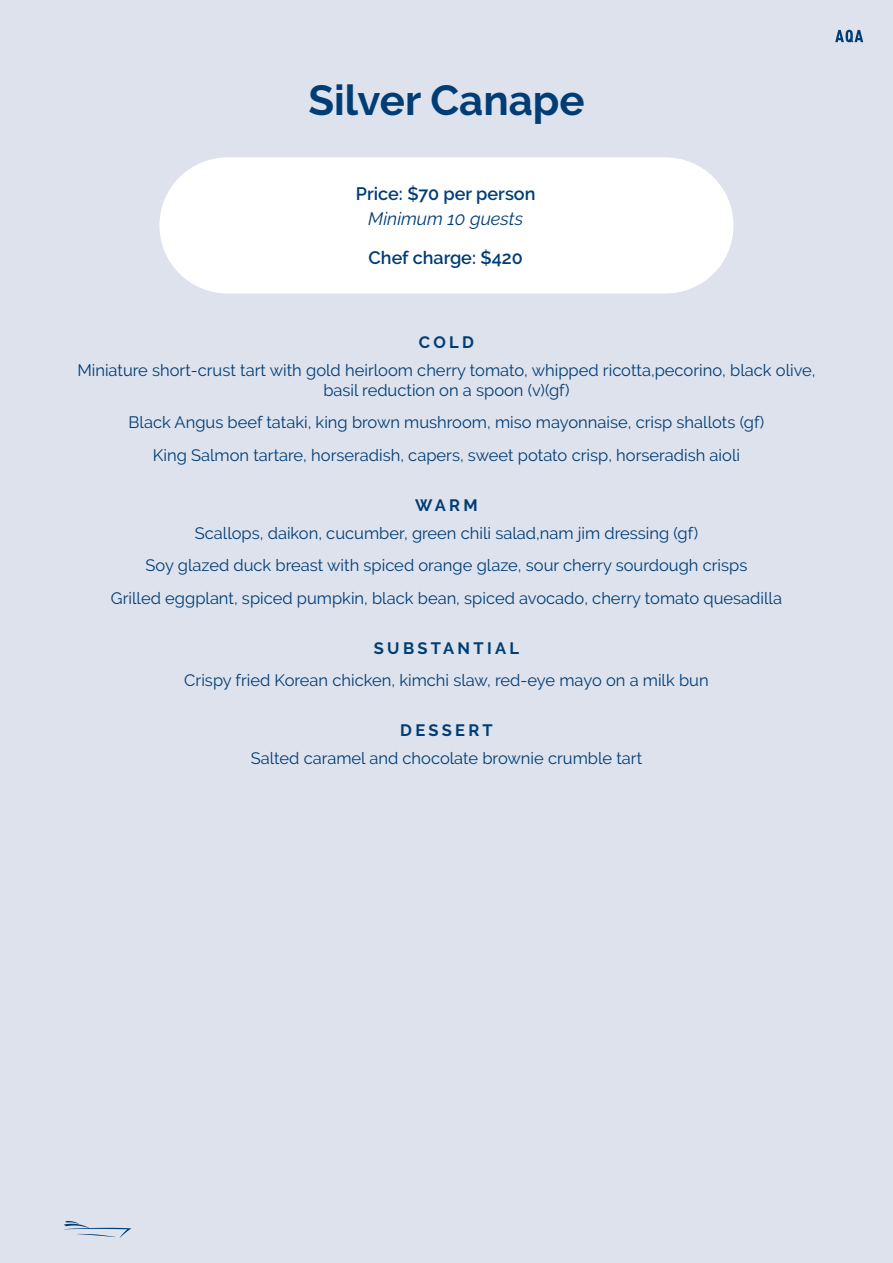
<style>
.page{position:relative;width:893px;height:1263px;background:#dde2ed}
.page>*{position:absolute;margin:0;border:0;box-sizing:border-box;transform-origin:0 0}
.t1{font:700 42px "Raleway";color:#003d75}
.t2{font:600 18px "Raleway";color:#003d75}
.t3{font:italic 18px "Raleway";color:#003d75}
.t4{font:16.5px/32.5px "Raleway";color:#003d75;text-align:center}
.t5{font:700 16.5px "Raleway";letter-spacing:.2em;color:#003d75}
</style>
<div class="page">
<svg style="left:64px;top:1221px;width:67px;height:17px"></svg>
<div style="left:159px;top:157px;width:574px;height:136px;background:#fff;border-radius:68px"></div>
<svg style="left:835px;top:30px;width:28px;height:13px"></svg>
<h1 class="t1" style="left:308px;top:76px;width:278px">Silver Canape</h1>
<p class="t2" style="left:356px;top:185px;width:181px">Price: $70 per person</p>
<p class="t3" style="left:368px;top:212px;width:156px">Minimum 10 guests</p>
<p class="t2" style="left:369px;top:249px;width:156px">Chef charge: $420</p>
<p class="t5" style="left:419px;top:333px;width:57px">COLD</p>
<p class="t4" style="left:77px;top:361px;width:740px;line-height:19.8px">Miniature short-crust tart with gold heirloom cherry tomato, whipped ricotta,pecorino, black olive, basil reduction on a spoon (v)(gf)</p>
<p class="t4" style="left:129px;top:407px;width:637px">Black Angus beef tataki, king brown mushroom, miso mayonnaise, crisp shallots (gf)<br>King Salmon tartare, horseradish, capers, sweet potato crisp, horseradish aioli</p>
<p class="t5" style="left:415px;top:495px;width:64px">WARM</p>
<p class="t4" style="left:111px;top:518px;width:673px">Scallops, daikon, cucumber, green chili salad,nam jim dressing (gf)<br>Soy glazed duck breast with spiced orange glaze, sour cherry sourdough crisps<br>Grilled eggplant, spiced pumpkin, black bean, spiced avocado, cherry tomato quesadilla</p>
<p class="t5" style="left:374px;top:638px;width:147px">SUBSTANTIAL</p>
<p class="t4" style="left:184px;top:665px;width:526px">Crispy fried Korean chicken, kimchi slaw, red-eye mayo on a milk bun</p>
<p class="t5" style="left:400px;top:720px;width:94px">DESSERT</p>
<p class="t4" style="left:251px;top:743px;width:393px">Salted caramel and chocolate brownie crumble tart</p>
</div>
